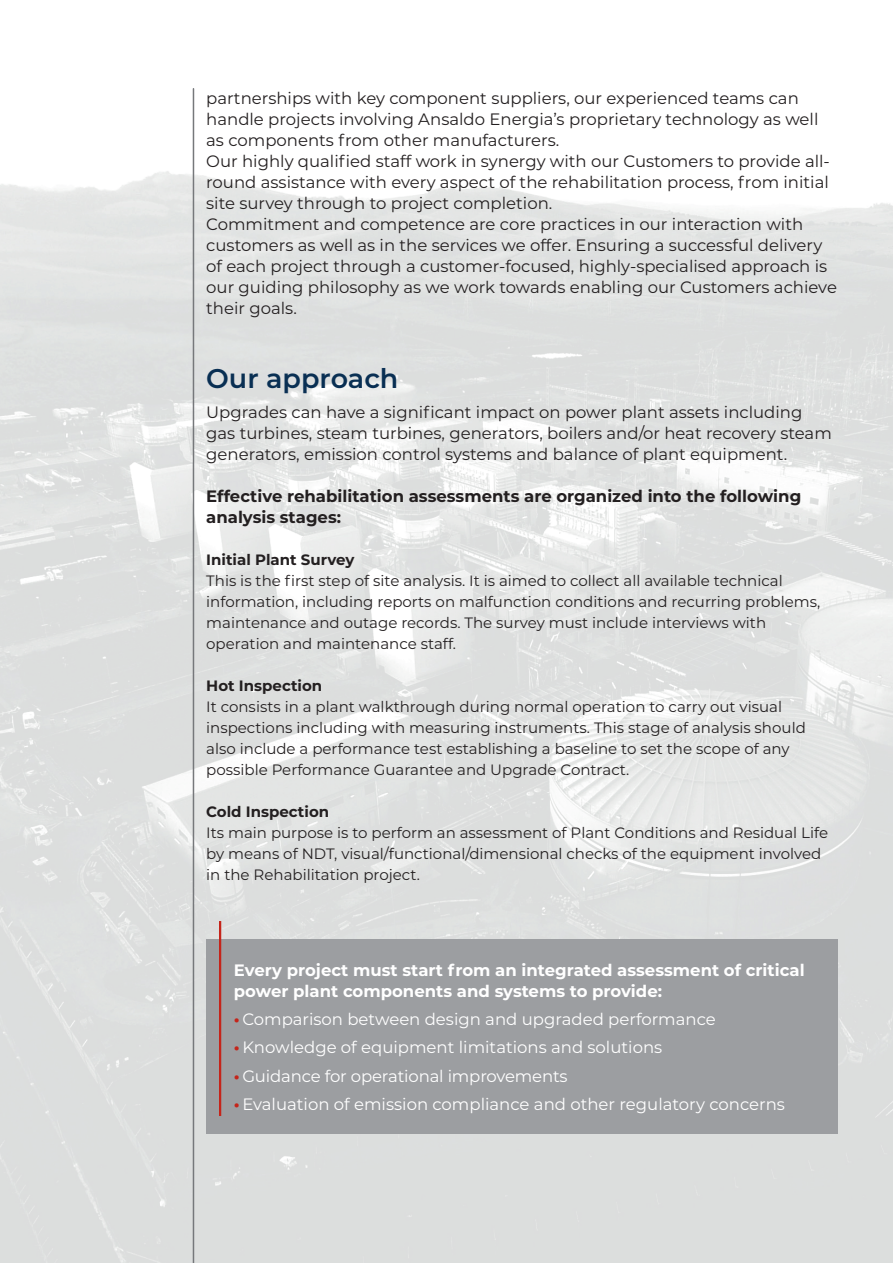
<style>
.page{position:relative;width:893px;height:1263px;background:#fff}
.page>*{position:absolute;margin:0;border:0;box-sizing:border-box;transform-origin:0 0}
.t1{font:600 27px "Montserrat";color:#092f53}
.t2{font:16.5px/21px "Montserrat";color:#231f20}
.t3{font:16.5px "Montserrat";color:#fff}
.t4{font:700 16.5px/21px "Montserrat";color:#fff}
.t5{font:700 16.5px/21px "Montserrat";color:#231f20}
.t6{font:15px/21px "Montserrat";color:#231f20}
.t7{font:700 15px "Montserrat";color:#231f20}
.s1{font-weight:700;color:#c5241a}
</style>
<div class="page">
<img style="left:0;top:88px;width:893px;height:1175px">
<div style="left:206px;top:939px;width:632px;height:195px;background:#9c9ea1"></div>
<hr style="left:219px;top:921px;width:2px;height:195px;background:#c5241a">
<hr style="left:193px;top:89px;width:1px;height:1174px;background:#76787b">
<p class="t2" style="left:206px;top:87px;width:632px">partnerships with key component suppliers, our experienced teams can handle projects involving Ansaldo Energia’s proprietary technology as well as components from other manufacturers.<br>Our highly qualified staff work in synergy with our Customers to provide all&shy;round assistance with every aspect of the rehabilitation process, from initial site survey through to project completion.<br>Commitment and competence are core practices in our interaction with customers as well as in the services we offer. Ensuring a successful delivery of each project through a customer-focused, highly-specialised approach is our guiding philosophy as we work towards enabling our Customers achieve their goals.</p>
<h1 class="t1" style="left:206px;top:360px;width:194px">Our approach</h1>
<p class="t2" style="left:206px;top:401px;width:627px">Upgrades can have a significant impact on power plant assets including gas turbines, steam turbines, generators, boilers and/or heat recovery steam generators, emission control systems and balance of plant equipment.</p>
<p class="t5" style="left:206px;top:485px;width:596px">Effective rehabilitation assessments are organized into the following analysis stages:</p>
<p class="t7" style="left:206px;top:549px;width:150px">Initial Plant Survey</p>
<p class="t6" style="left:206px;top:569px;width:616px">This is the first step of site analysis. It is aimed to collect all available technical information, including reports on malfunction conditions and recurring problems, maintenance and outage records. The survey must include interviews with operation and maintenance staff.</p>
<p class="t7" style="left:206px;top:675px;width:117px">Hot Inspection</p>
<p class="t6" style="left:206px;top:695px;width:601px">It consists in a plant walkthrough during normal operation to carry out visual inspections including with measuring instruments. This stage of analysis should also include a performance test establishing a baseline to set the scope of any possible Performance Guarantee and Upgrade Contract.</p>
<p class="t7" style="left:206px;top:801px;width:124px">Cold Inspection</p>
<p class="t6" style="left:206px;top:821px;width:623px">Its main purpose is to perform an assessment of Plant Conditions and Residual Life by means of NDT, visual/functional/dimensional checks of the equipment involved in the Rehabilitation project.</p>
<p class="t4" style="left:234px;top:958px;width:572px">Every project must start from an integrated assessment of critical power plant components and systems to provide:</p>
<p class="t3" style="left:234px;top:1008px;width:483px"><span class="s1">•</span> Comparison between design and upgraded performance</p>
<p class="t3" style="left:234px;top:1036px;width:430px"><span class="s1">•</span> Knowledge of equipment limitations and solutions</p>
<p class="t3" style="left:234px;top:1064px;width:335px"><span class="s1">•</span> Guidance for operational improvements</p>
<p class="t3" style="left:234px;top:1093px;width:552px"><span class="s1">•</span> Evaluation of emission compliance and other regulatory concerns</p>
</div>
